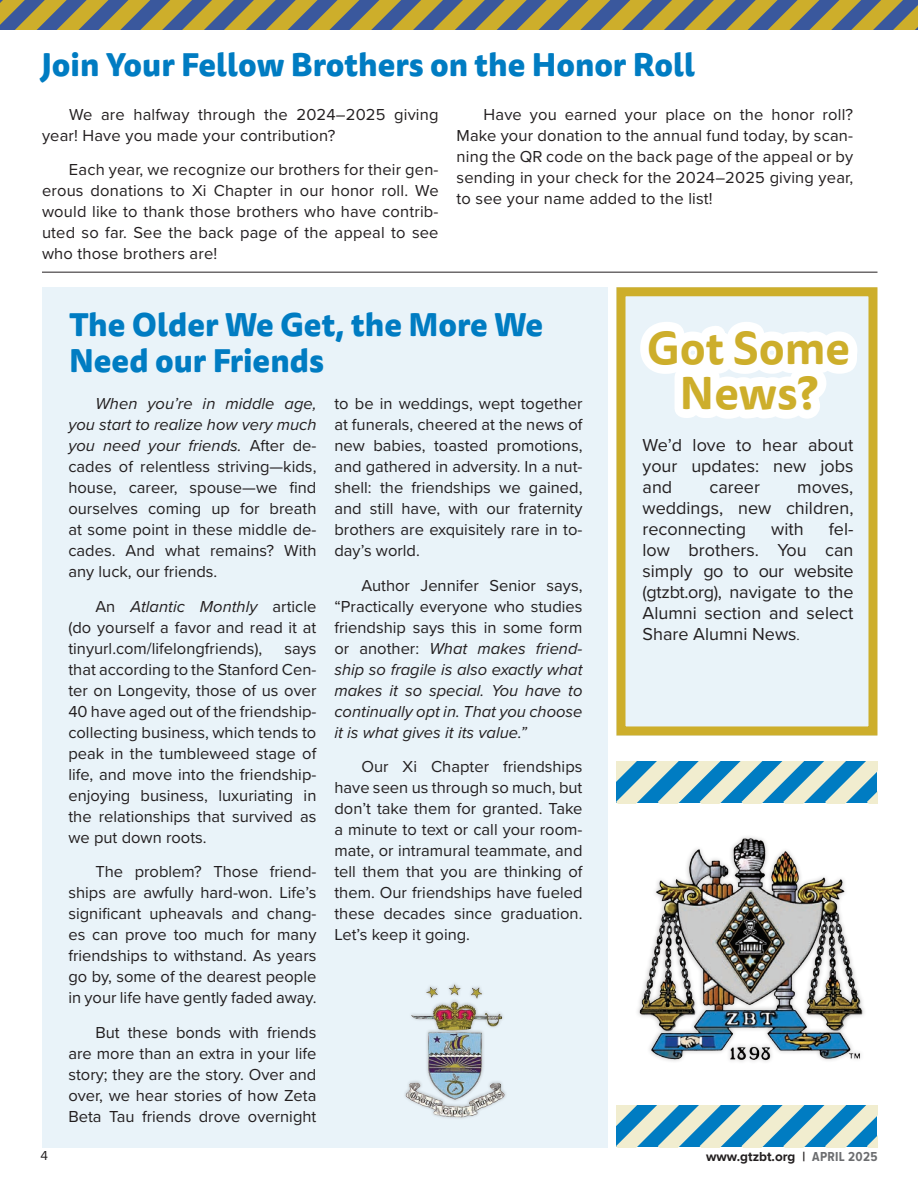
<style>
.page{position:relative;width:918px;height:1188px;background:#fff}
.page>*{position:absolute;margin:0;border:0;box-sizing:border-box;transform-origin:0 0}
._1_Heading_-_Primary{font:700 45px/45px "Tisa Sans Pro";color:#cdae2b;text-align:center}
._1_Heading_-_Primary-2{font:800 31.8px/36px "Tisa Sans Pro";color:#007cc2}
.t1{font:18px/21px "Proxima Nova";color:#231f20;text-align:justify}
.t2{font:16.5px/21px "Proxima Nova";color:#231f20;text-align:justify}
.t3{font:italic 16.5px/21px "Proxima Nova";color:#231f20;text-align:justify}
.t4{font:700 13.5px "Proxima Nova";color:#231f20}
.t5{font:13.5px "Proxima Nova";color:#231f20}
.s1{font-style:italic}
.s2{font-style:normal}
.s3{font-size:14.25px}
.s4{font-family:"Proxima Nova Cond";color:#6c6d70}
</style>
<div class="page">
<div style="left:616px;top:287px;width:262px;height:448px;background:#e9f3f9"></div>
<svg style="left:0;top:0;width:918px;height:29px;background:#868461"></svg>
<div style="left:42px;top:287px;width:566px;height:861px;background:#e9f3f9"></div>
<img style="left:637px;top:837px;width:226px;height:225px">
<img style="left:405px;top:984px;width:101px;height:135px">
<hr style="left:42px;top:272px;width:836px;height:1px;background:#231f20">
<div style="left:616px;top:287px;width:262px;height:448px;border:9px solid #cdae2b"></div>
<svg style="left:625px;top:313px;width:246px;height:121px"></svg>
<svg style="left:616px;top:1105px;width:262px;height:42px;background:#7db6c8"></svg>
<svg style="left:616px;top:761px;width:262px;height:42px;background:#7db6c8"></svg>
<p class="_1_Heading_-_Primary-2" style="left:40px;top:46px;width:656px">Join Your Fellow Brothers on the Honor Roll</p>
<p class="t2" style="left:42px;top:103px;width:398px;text-indent:27px">We are halfway through the 2024–2025 giving year! Have you made your contribution?</p>
<p class="t2" style="left:42px;top:159px;width:398px;text-indent:27px">Each year, we recognize our brothers for their gen&shy;erous donations to Xi Chapter in our honor roll. We would like to thank those brothers who have contrib&shy;uted so far. See the back page of the appeal to see who those brothers are!</p>
<p class="t2" style="left:457px;top:103px;width:398px;text-indent:27px">Have you earned your place on the honor roll?<br>Make your donation to the annual fund today, by scan&shy;ning the QR code on the back page of the appeal or by sending in your check for the 2024–2025 giving year, to see your name added to the list!</p>
<p class="t5" style="left:40px;top:1145px;width:9px">4</p>
<p class="_1_Heading_-_Primary-2" style="left:69px;top:306px;width:476px">The Older We Get, the More We<br>Need our Friends</p>
<p class="t2" style="left:68px;top:392px;width:250px;text-indent:27px"><span class="s1">When you’re in middle age, you start to realize how very much you need your friends.</span> After de&shy;cades of relentless striving—kids, house, career, spouse—we find ourselves coming up for breath at some point in these middle de&shy;cades. And what remains? With any luck, our friends.</p>
<p class="t2" style="left:68px;top:595px;width:250px;text-indent:27px">An <span class="s1">Atlantic Monthly</span> article (do yourself a favor and read it at tinyurl.com/lifelongfriends),</p>
<p class="t2" style="left:334px;top:392px;width:250px">to be in weddings, wept together at funerals, cheered at the news of new babies, toasted promotions, and gathered in adversity. In a nut&shy;shell: the friendships we gained, and still have, with our fraternity brothers are exquisitely rare in to&shy;day’s world.</p>
<p class="t3" style="left:334px;top:574px;width:250px;text-indent:27px"><span class="s2">Author Jennifer Senior says, “Practically everyone who studies friendship says this in some form or another:</span> What makes friend&shy;ship so fragile is also exactly what makes it so special. You have to continually opt in. That you choose it is what gives it its value.”</p>
<p class="t2" style="left:334px;top:756px;width:250px;text-indent:27px">Our Xi Chapter friendships have seen us through so much, but don’t take them for granted. Take a minute to text or call your room&shy;mate, or intramural teammate, and tell them that you are thinking of them. Our friendships have fueled these decades since graduation.<br>Let’s keep it going.</p>
<p class="t2" style="left:68px;top:637px;width:250px;text-indent:216px">says that according to the Stanford Cen&shy;ter on Longevity, those of us over 40 have aged out of the friendship&shy;collecting business, which tends to peak in the tumbleweed stage of life, and move into the friendship&shy;enjoying business, luxuriating in the relationships that survived as we put down roots.</p>
<p class="t2" style="left:68px;top:860px;width:250px;text-indent:27px">The problem? Those friend&shy;ships are awfully hard-won. Life’s significant upheavals and chang&shy;es can prove too much for many friendships to withstand. As years go by, some of the dearest people in your life have gently faded away.</p>
<p class="t2" style="left:68px;top:1021px;width:250px;text-indent:27px">But these bonds with friends are more than an extra in your life story; they are the story. Over and over, we hear stories of how Zeta Beta Tau friends drove overnight</p>
<p class="_1_Heading_-_Primary" style="left:647px;top:326px;width:205px">Got Some<br>News?</p>
<p class="t1" style="left:643px;top:433px;width:212px">We’d love to hear about your updates: new jobs and</p>
<p class="t1" style="left:643px;top:475px;width:212px;text-indent:155px">moves, weddings, new children, reconnecting</p>
<p class="t1" style="left:709px;top:475px;width:52px">career</p>
<p class="t1" style="left:643px;top:517px;width:212px;text-indent:186px">fel&shy;low brothers. You can simply go to our website (gtzbt.org), navigate to the Alumni section and select Share Alumni News<span class="s3">.</span></p>
<p class="t1" style="left:771px;top:517px;width:34px">with</p>
<p class="t4" style="left:706px;top:1146px;width:173px">www.gtzbt.org | <span class="s4">APRIL 2025</span></p>
</div>
